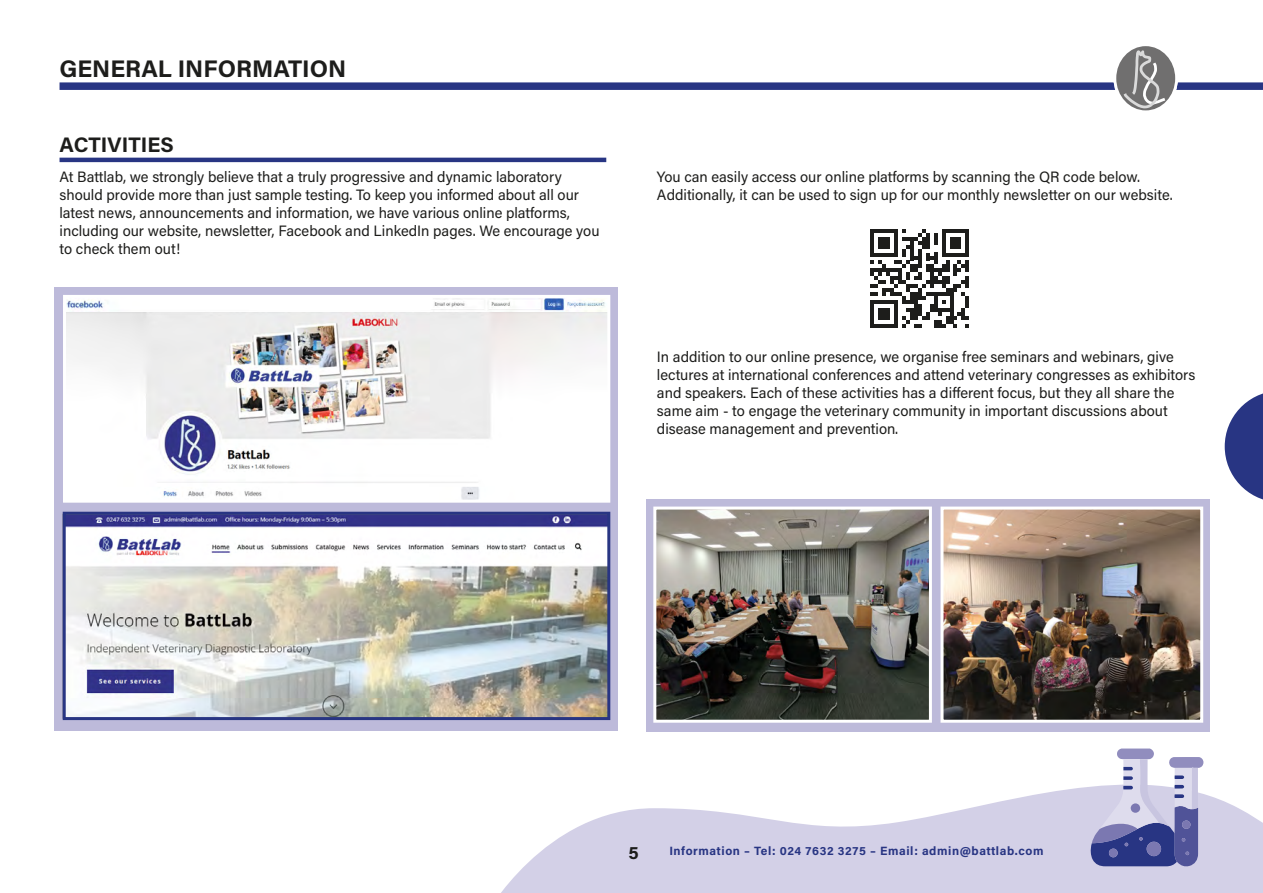
<style>
.page{position:relative;width:1263px;height:893px;background:#fff}
.page>*{position:absolute;margin:0;border:0;box-sizing:border-box;transform-origin:0 0}
.t1{font:700 24px "Acumin Pro";color:#1d1d1b}
.t2{font:700 21px "Acumin Pro";color:#1d1d1b}
.t3{font:700 18px "Acumin Pro";color:#1d1d1b}
.t4{font:15px/18px "Acumin Pro";color:#1d1d1b}
.t5{font:700 12px "Acumin Pro";letter-spacing:.05em;color:#283583}
</style>
<div class="page">
<svg style="left:501px;top:760px;width:762px;height:133px;fill:#d3d0e7"></svg>
<svg style="left:1225px;top:393px;width:38px;height:107px"></svg>
<div style="left:60px;top:82px;width:1203px;height:8px;background:#283583"></div>
<svg style="left:1090px;top:748px;width:113px;height:119px"></svg>
<div style="left:1113px;top:43px;width:65px;height:70px;background:#fff;border-radius:50%"></div>
<div style="left:1116px;top:46px;width:59px;height:64px;background:#706f6f;border-radius:50%"></div>
<svg style="left:1124px;top:50px;width:41px;height:58px"></svg>
<div style="left:55px;top:287px;width:563px;height:444px;background:#bdbada"></div>
<div style="left:646px;top:499px;width:564px;height:232px;background:#bdbada"></div>
<hr style="left:60px;top:158px;width:546px;height:4px;background:#283583">
<img style="left:657px;top:511px;width:271px;height:208px">
<div style="left:653px;top:507px;width:279px;height:216px;border:3px solid #fff"></div>
<img style="left:944px;top:511px;width:255px;height:208px">
<div style="left:940px;top:507px;width:263px;height:216px;border:3px solid #fff"></div>
<svg style="left:870px;top:229px;width:99px;height:99px"></svg>
<svg style="left:63px;top:295px;width:548px;height:208px;background:#ebeaec"></svg>
<img style="left:62px;top:513px;width:544px;height:206px">
<div style="left:63px;top:512px;width:547px;height:208px;border:3px solid #283583"></div>
<h1 class="t1" style="left:60px;top:52px;width:288px">GENERAL INFORMATION</h1>
<h2 class="t2" style="left:60px;top:129px;width:116px">ACTIVITIES</h2>
<p class="t4" style="left:60px;top:167px;width:541px">At Battlab, we strongly believe that a truly progressive and dynamic laboratory should provide more than just sample testing. To keep you informed about all our latest news, announcements and information, we have various online platforms, including our website, newsletter, Facebook and LinkedIn pages. We encourage you to check them out!</p>
<p class="t4" style="left:657px;top:167px;width:517px">You can easily access our online platforms by scanning the QR code below.<br>Additionally, it can be used to sign up for our monthly newsletter on our website.</p>
<p class="t4" style="left:657px;top:347px;width:540px">In addition to our online presence, we organise free seminars and webinars, give lectures at international conferences and attend veterinary congresses as exhibitors and speakers. Each of these activities has a different focus, but they all share the same aim - to engage the veterinary community in important discussions about disease management and prevention.</p>
<p class="t3" style="left:628px;top:840px;width:12px">5</p>
<p class="t5" style="left:669px;top:842px;width:376px">Information – Tel: 024 7632 3275 – Email: admin@battlab.com</p>
</div>
